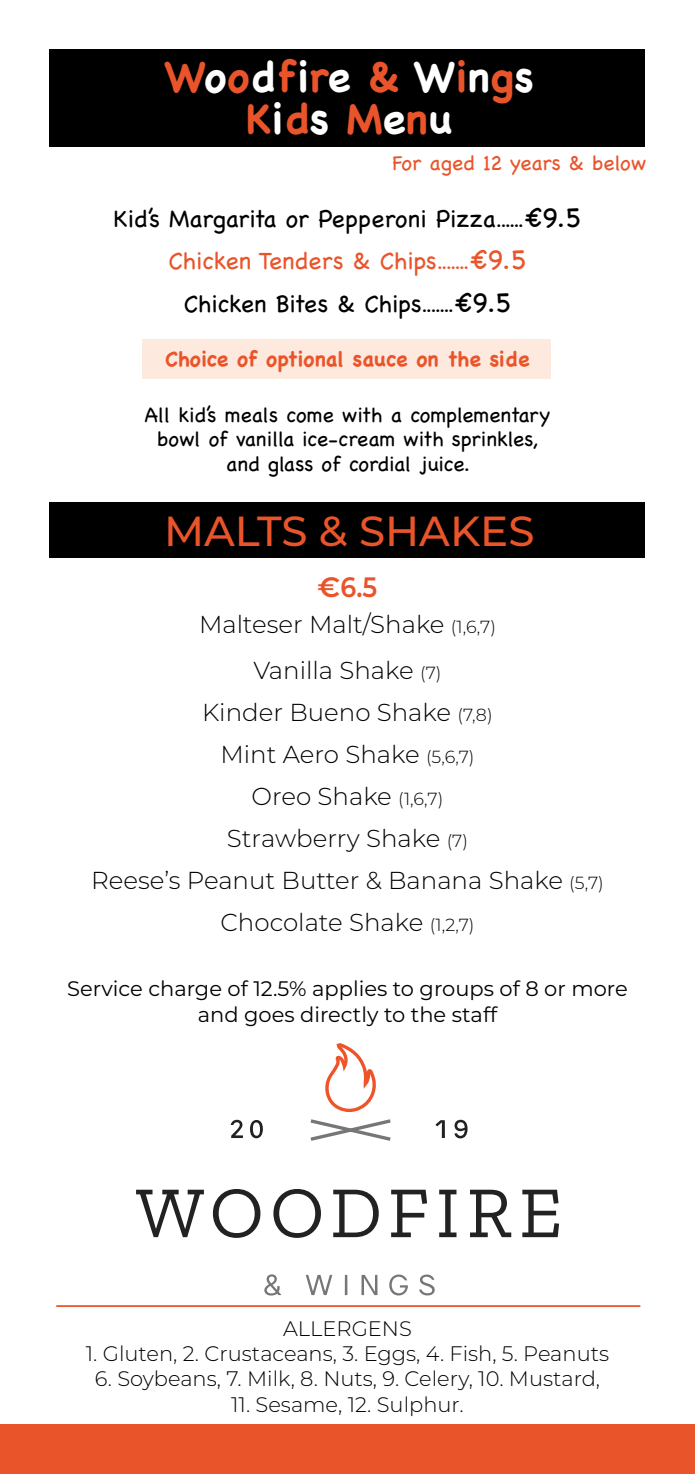
<style>
.page{position:relative;width:695px;height:1474px;background:#fff}
.page>*{position:absolute;margin:0;border:0;box-sizing:border-box;transform-origin:0 0}
.t1{font:700 42px/42px "Chalkboard";color:#ea542a;text-align:center}
.t2{font:500 42px "Montserrat";color:#ea542a}
.t3{font:600 28px "Montserrat";color:#ea542a}
.t4{font:300 24.5px/42px "Montserrat";color:#000;text-align:center}
.t5{font:24.5px/42px "Chalkboard";color:#000;text-align:center}
.t6{font:300 21px "Montserrat";color:#000}
.t7{font:21px/24.5px "Chalkboard";color:#000;text-align:center}
.t8{font:21px/25.2px "Montserrat";color:#000;text-align:center}
.t9{font:700 21px "Chalkboard";color:#ea542a}
.t10{font:21px "Chalkboard";color:#ea542a}
.s1{color:#fff}
.s2{font-size:21px}
.s3{font-size:28px}
.s4{color:#ea542a}
.s5{font-size:21px;color:#ea542a}
.s6{font-size:28px;color:#ea542a}
.s7{font-size:17.5px}
</style>
<div class="page">
<div style="left:142px;top:339px;width:408px;height:40px;background:#fde9de"></div>
<hr style="left:56px;top:1305px;width:584px;height:1px;background:#ea542a">
<svg style="left:136px;top:1189px;width:68px;height:48px"></svg>
<svg style="left:213px;top:1189px;width:47px;height:48px"></svg>
<svg style="left:273px;top:1189px;width:48px;height:48px"></svg>
<svg style="left:333px;top:1189px;width:45px;height:48px"></svg>
<svg style="left:391px;top:1189px;width:36px;height:48px"></svg>
<svg style="left:439px;top:1189px;width:17px;height:48px"></svg>
<svg style="left:470px;top:1189px;width:41px;height:48px"></svg>
<svg style="left:522px;top:1189px;width:37px;height:48px"></svg>
<svg style="left:264px;top:1274px;width:17px;height:21px"></svg>
<svg style="left:306px;top:1274px;width:26px;height:20px"></svg>
<hr style="left:345px;top:1274px;width:2px;height:20px;background:#777677">
<svg style="left:361px;top:1274px;width:16px;height:20px"></svg>
<svg style="left:389px;top:1274px;width:19px;height:21px"></svg>
<svg style="left:419px;top:1274px;width:15px;height:21px"></svg>
<svg style="left:325px;top:1043px;width:51px;height:69px"></svg>
<svg style="left:310px;top:1119px;width:80px;height:21px"></svg>
<svg style="left:231px;top:1119px;width:12px;height:19px"></svg>
<svg style="left:250px;top:1120px;width:13px;height:18px"></svg>
<svg style="left:435px;top:1120px;width:10px;height:18px"></svg>
<svg style="left:454px;top:1119px;width:13px;height:19px"></svg>
<div style="left:0;top:1424px;width:694px;height:49px;background:#ea542a"></div>
<div style="left:50px;top:50px;width:595px;height:97px;background:#000"></div>
<div style="left:50px;top:502px;width:595px;height:56px;background:#000"></div>
<h1 class="t1" style="left:165px;top:55px;width:371px">W<span class="s1">o</span>o<span class="s1">d</span>f <span class="s1">i</span>r<span class="s1">e</span> &amp; <span class="s1">W</span>i<span class="s1">n</span>g<span class="s1">s<br></span>K<span class="s1">i</span>d<span class="s1">s</span> M<span class="s1">e</span>n<span class="s1">u</span></h1>
<p class="t10" style="left:392px;top:150px;width:255px">For aged 12 years &amp; below</p>
<p class="t5" style="left:114px;top:198px;width:469px">Kid’s Margarita or Pepperoni Pizza<span class="s2">......</span><span class="s3">€9.5<br></span><span class="s4">Chicken Tenders &amp; Chips</span><span class="s5">.......</span><span class="s6">€9.5<br></span>Chicken Bites &amp; Chips<span class="s2">.......</span><span class="s3">€9.5</span></p>
<p class="t9" style="left:165px;top:346px;width:366px">Choice of optional sauce on the side</p>
<p class="t7" style="left:144px;top:402px;width:407px">All kid’s meals come with a complementary bowl of vanilla ice-cream with sprinkles, and glass of cordial juice.</p>
<h1 class="t2" style="left:164px;top:501px;width:372px">MALTS &amp; SHAKES</h1>
<p class="t3" style="left:317px;top:567px;width:61px">€6.5</p>
<p class="t4" style="left:199px;top:601px;width:298px;line-height:45.5px">Malteser Malt/Shake <span class="s7">(1,6,7)<br></span>Vanilla Shake <span class="s7">(7)</span></p>
<p class="t4" style="left:91px;top:690px;width:514px">Kinder Bueno Shake <span class="s7">(7,8)<br></span>Mint Aero Shake <span class="s7">(5,6,7)<br></span>Oreo Shake <span class="s7">(1,6,7)<br></span>Strawberry Shake <span class="s7">(7)<br></span>Reese’s Peanut Butter &amp; Banana Shake <span class="s7">(5,7)<br></span>Chocolate Shake <span class="s7">(1,2,7)</span></p>
<p class="t8" style="left:67px;top:975px;width:562px">Service charge of 12.5% applies to groups of 8 or more and goes directly to the staff</p>
<p class="t6" style="left:283px;top:1314px;width:130px">ALLERGENS</p>
<p class="t6" style="left:86px;top:1339px;width:524px">1. Gluten, 2. Crustaceans, 3. Eggs, 4. Fish, 5. Peanuts</p>
<p class="t6" style="left:95px;top:1364px;width:506px">6. Soybeans, 7. Milk, 8. Nuts, 9. Celery, 10. Mustard,</p>
<p class="t6" style="left:231px;top:1389px;width:234px">11. Sesame, 12. Sulphur.</p>
</div>
